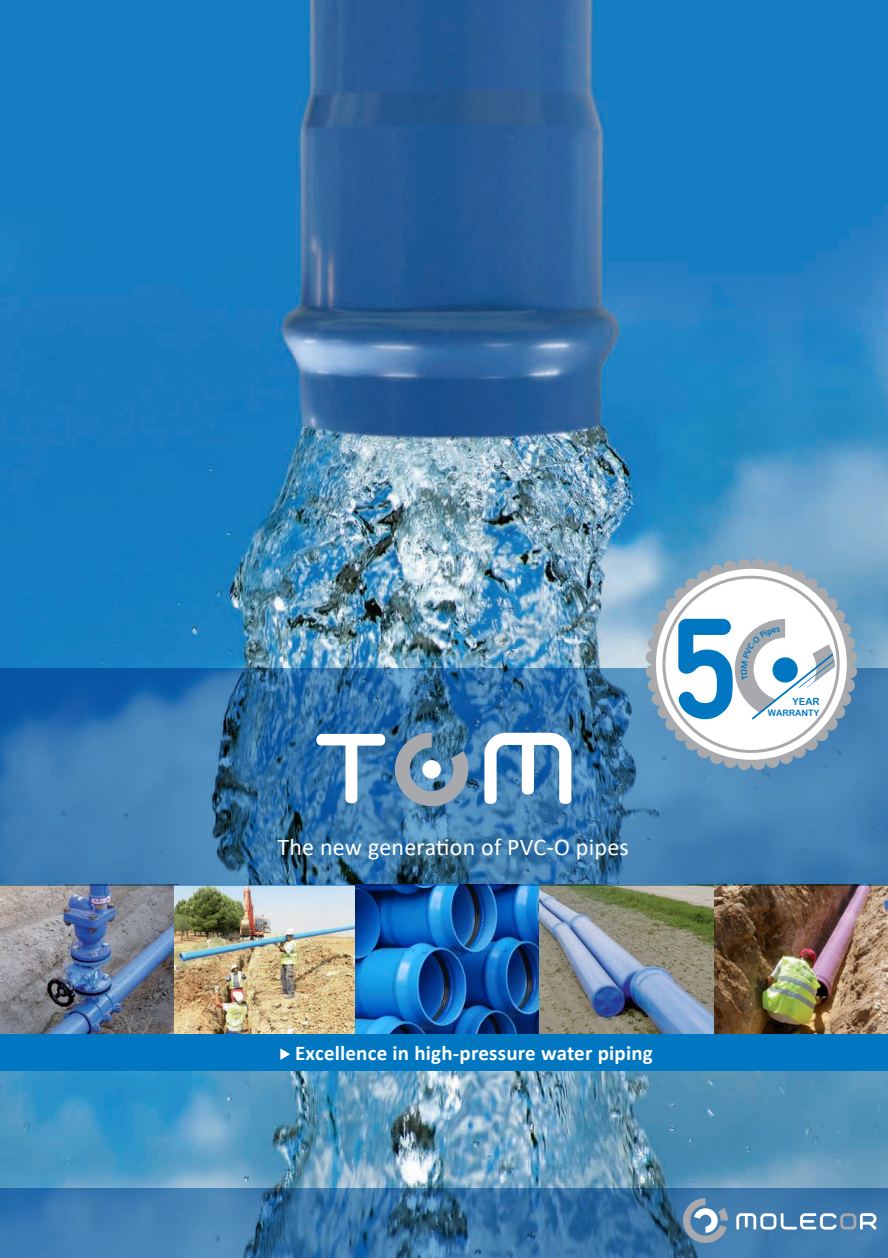
<style>
.page{position:relative;width:888px;height:1258px;background:#fff}
.page>*{position:absolute;margin:0;border:0;box-sizing:border-box;transform-origin:0 0}
.t1{font:24px "Calibri";letter-spacing:.01em;color:#fff}
.t2{font:700 21px "Calibri";letter-spacing:.01em;color:#fff}
.t3{font:9.9px "Arial Rounded MT Bold";color:#0077c0}
.t4{font:8.85px "Arial Rounded MT Bold";color:#0077c0}
</style>
<div class="page">
<img style="left:0;top:0;width:888px;height:1188px">
<img style="left:0;top:886px;width:178px;height:148px">
<img style="left:537px;top:886px;width:351px;height:148px">
<img style="left:175px;top:886px;width:364px;height:147px">
<div style="left:0;top:1034px;width:888px;height:36px;background:#0077c0"></div>
<svg style="left:280px;top:1048px;width:10px;height:12px"></svg>
<svg style="left:0;top:1188px;width:888px;height:70px;background:#3773a5"></svg>
<svg style="left:0;top:668px;width:888px;height:218px;background:#3775a9"></svg>
<svg style="left:484px;top:733px;width:87px;height:71px"></svg>
<svg style="left:316px;top:734px;width:69px;height:69px"></svg>
<svg style="left:395px;top:732px;width:73px;height:74px;background:#7293ac"></svg>
<svg style="left:683px;top:1198px;width:45px;height:45px;background:#7a99b5"></svg>
<svg style="left:736px;top:1213px;width:140px;height:17px"></svg>
<svg style="left:645px;top:558px;width:212px;height:212px;background:#749ebd"></svg>
<div style="left:656px;top:569px;width:191px;height:191px;background:#fff;border-radius:50%"></div>
<svg style="left:662px;top:575px;width:178px;height:178px"></svg>
<p class="t1" style="left:277px;top:830px;width:353px">The new generation of PVC-O pipes</p>
<p class="t2" style="left:295px;top:1038px;width:359px">Excellence in high-pressure water piping</p>
<p class="t3" style="left:792px;top:696px;width:29px">YEAR</p>
<p class="t4" style="left:768px;top:708px;width:53px">WARRANTY</p>
</div>
